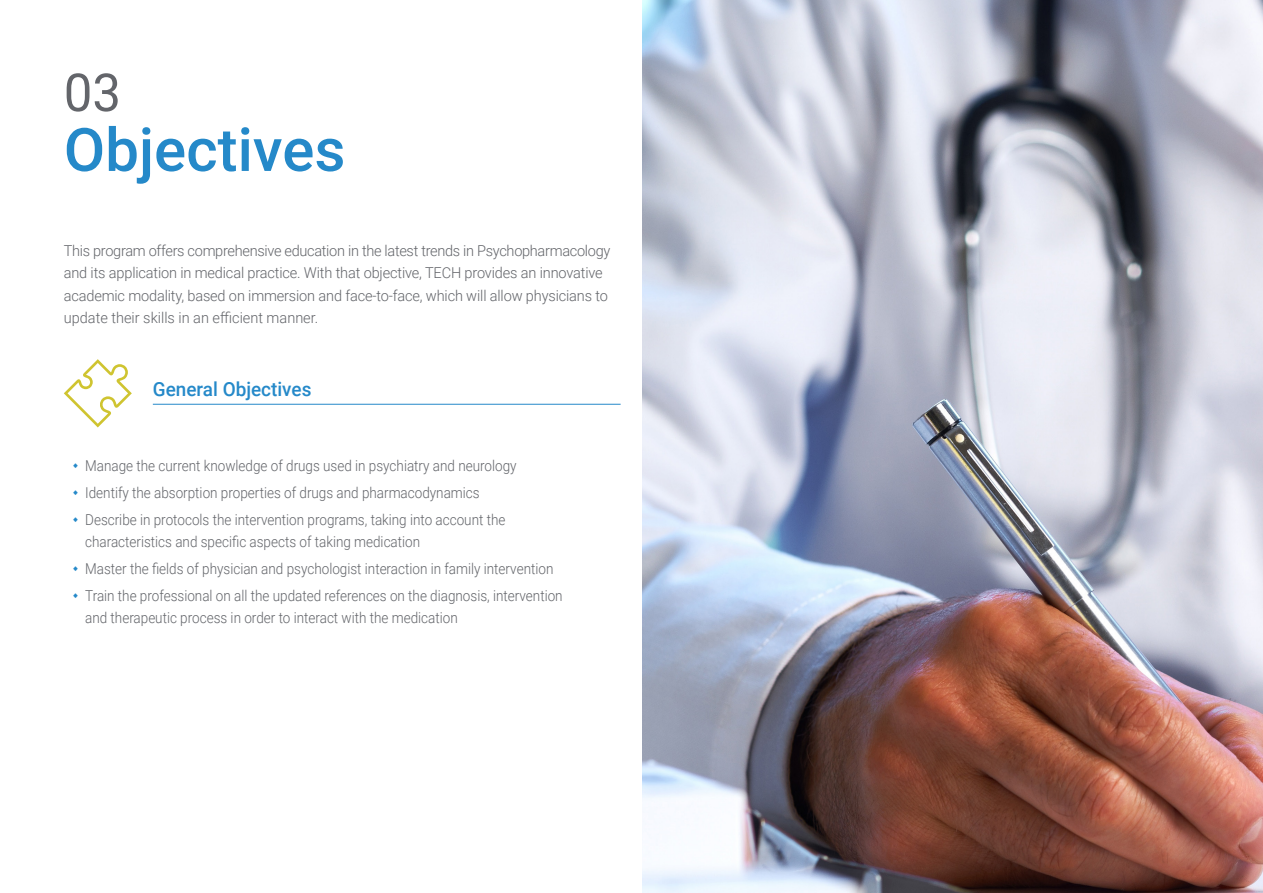
<style>
.page{position:relative;width:1263px;height:893px;background:#fff}
.page>*{position:absolute;margin:0;border:0;box-sizing:border-box;transform-origin:0 0}
.Portadilla{font:500 60px "Roboto";color:#2589c9}
.t1{font:52.5px "Roboto";color:#63656a}
.Subtítulo_Pag{font:500 19.5px "Roboto";color:#2589c9}
.Texto_Simple{font:300 15px/22.5px "Roboto";color:#63656a;scale:.9 1}
.Texto_Simple-2{font:300 15px/22.5px "Roboto";color:#63656a}
</style>
<div class="page">
<img style="left:642px;top:0;width:621px;height:893px">
<hr style="left:153px;top:404px;width:468px;height:1px;background:#2589c9">
<svg style="left:64px;top:359px;width:68px;height:68px"></svg>
<p class="t1" style="left:64px;top:56px;width:59px">03</p>
<p class="Portadilla" style="left:64px;top:108px;width:283px">Objectives</p>
<p class="Texto_Simple-2" style="left:64px;top:239px;width:548px">This program offers comprehensive education in the latest trends in Psychopharmacology and its application in medical practice. With that objective, TECH provides an innovative academic modality, based on immersion and face-to-face, which will allow physicians to update their skills in an efficient manner.</p>
<p class="Subtítulo_Pag" style="left:153px;top:375px;width:160px">General Objectives</p>
<p class="Texto_Simple" style="left:85px;top:454px;width:481px">Manage the current knowledge of drugs used in psychiatry and neurology</p>
<p class="Texto_Simple" style="left:85px;top:481px;width:440px">Identify the absorption properties of drugs and pharmacodynamics</p>
<p class="Texto_Simple" style="left:85px;top:507px;width:468px">Describe in protocols the intervention programs, taking into account the characteristics and specific aspects of taking medication</p>
<p class="Texto_Simple" style="left:85px;top:557px;width:522px">Master the fields of physician and psychologist interaction in family intervention</p>
<p class="Texto_Simple" style="left:85px;top:583px;width:532px">Train the professional on all the updated references on the diagnosis, intervention and therapeutic process in order to interact with the medication</p>
</div>
